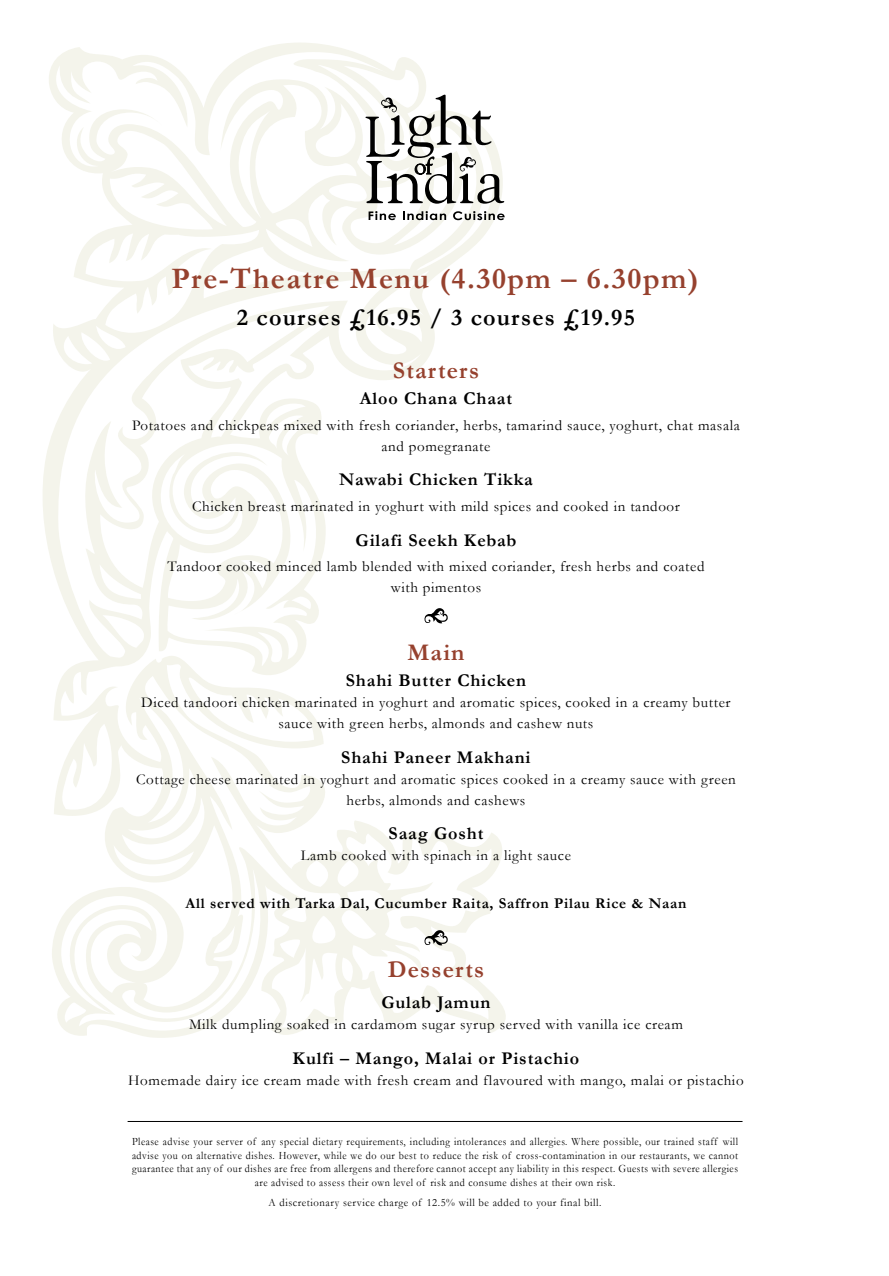
<style>
.page{position:relative;width:889px;height:1276px;background:#fff}
.page>*{position:absolute;margin:0;border:0;box-sizing:border-box;transform-origin:0 0}
.t1{font:700 30px "Garamond";letter-spacing:.05em;color:#96412e}
.t2{font:700 24px "Garamond";letter-spacing:.05em;color:#000}
.t3{font:700 24px "Garamond";letter-spacing:.05em;color:#96412e}
.t4{font:700 18px "Garamond";letter-spacing:.05em;color:#000}
.t5{font:15px/21px "Garamond";letter-spacing:.04em;color:#000;text-align:center}
.t6{font:700 15px "Garamond";letter-spacing:.05em;color:#000}
.t7{font:11.25px/13.5px "Garamond";letter-spacing:.05em;color:#000;text-align:center;scale:.9 1}
.t8{font:11.25px "Garamond";letter-spacing:.05em;color:#000;scale:.95 1}
</style>
<div class="page">
<svg style="left:43px;top:43px;width:463px;height:995px"></svg>
<hr style="left:128px;top:1121px;width:614px;height:1px;background:#000">
<svg style="left:365px;top:95px;width:139px;height:109px"></svg>
<svg style="left:368px;top:211px;width:28px;height:9px"></svg>
<svg style="left:403px;top:211px;width:43px;height:9px"></svg>
<svg style="left:453px;top:211px;width:51px;height:9px"></svg>
<svg style="left:424px;top:608px;width:24px;height:15px"></svg>
<svg style="left:424px;top:929px;width:24px;height:16px"></svg>
<h1 class="t1" style="left:171px;top:260px;width:529px">Pre-Theatre Menu (4.30pm – 6.30pm)</h1>
<h2 class="t2" style="left:237px;top:303px;width:399px">2 courses £16.95 / 3 courses £19.95</h2>
<h2 class="t3" style="left:393px;top:356px;width:88px">Starters</h2>
<p class="t4" style="left:360px;top:388px;width:154px">Aloo Chana Chaat</p>
<p class="t5" style="left:132px;top:414px;width:609px">Potatoes and chickpeas mixed with fresh coriander, herbs, tamarind sauce, yoghurt, chat masala and pomegranate</p>
<p class="t4" style="left:339px;top:469px;width:195px">Nawabi Chicken Tikka</p>
<p class="t5" style="left:192px;top:495px;width:489px">Chicken breast marinated in yoghurt with mild spices and cooked in tandoor</p>
<p class="t4" style="left:356px;top:529px;width:162px">Gilafi Seekh Kebab</p>
<p class="t5" style="left:167px;top:555px;width:539px">Tandoor cooked minced lamb blended with mixed coriander, fresh herbs and coated with pimentos</p>
<h2 class="t3" style="left:407px;top:637px;width:59px">Main</h2>
<p class="t4" style="left:346px;top:669px;width:182px">Shahi Butter Chicken</p>
<p class="t5" style="left:141px;top:691px;width:591px">Diced tandoori chicken marinated in yoghurt and aromatic spices, cooked in a creamy butter sauce with green herbs, almonds and cashew nuts</p>
<p class="t4" style="left:341px;top:746px;width:191px">Shahi Paneer Makhani</p>
<p class="t5" style="left:136px;top:768px;width:601px">Cottage cheese marinated in yoghurt and aromatic spices cooked in a creamy sauce with green herbs, almonds and cashews</p>
<p class="t4" style="left:388px;top:823px;width:96px">Saag Gosht</p>
<p class="t5" style="left:301px;top:845px;width:271px">Lamb cooked with spinach in a light sauce</p>
<p class="t6" style="left:186px;top:894px;width:502px">All served with Tarka Dal, Cucumber Raita, Saffron Pilau Rice &amp; Naan</p>
<h2 class="t3" style="left:388px;top:955px;width:98px">Desserts</h2>
<p class="t4" style="left:381px;top:991px;width:111px">Gulab Jamun</p>
<p class="t5" style="left:189px;top:1014px;width:495px">Milk dumpling soaked in cardamom sugar syrup served with vanilla ice cream</p>
<p class="t4" style="left:293px;top:1047px;width:288px">Kulfi – Mango, Malai or Pistachio</p>
<p class="t5" style="left:128px;top:1070px;width:617px">Homemade dairy ice cream made with fresh cream and flavoured with mango, malai or pistachio</p>
<p class="t7" style="left:132px;top:1135px;width:675px">Please advise your server of any special dietary requirements, including intolerances and allergies. Where possible, our trained staff will advise you on alternative dishes. However, while we do our best to reduce the risk of cross-contamination in our restaurants, we cannot guarantee that any of our dishes are free from allergens and therefore cannot accept any liability in this respect. Guests with severe allergies are advised to assess their own level of risk and consume dishes at their own risk.</p>
<p class="t8" style="left:268px;top:1195px;width:352px">A discretionary service charge of 12.5% will be added to your final bill.</p>
</div>
